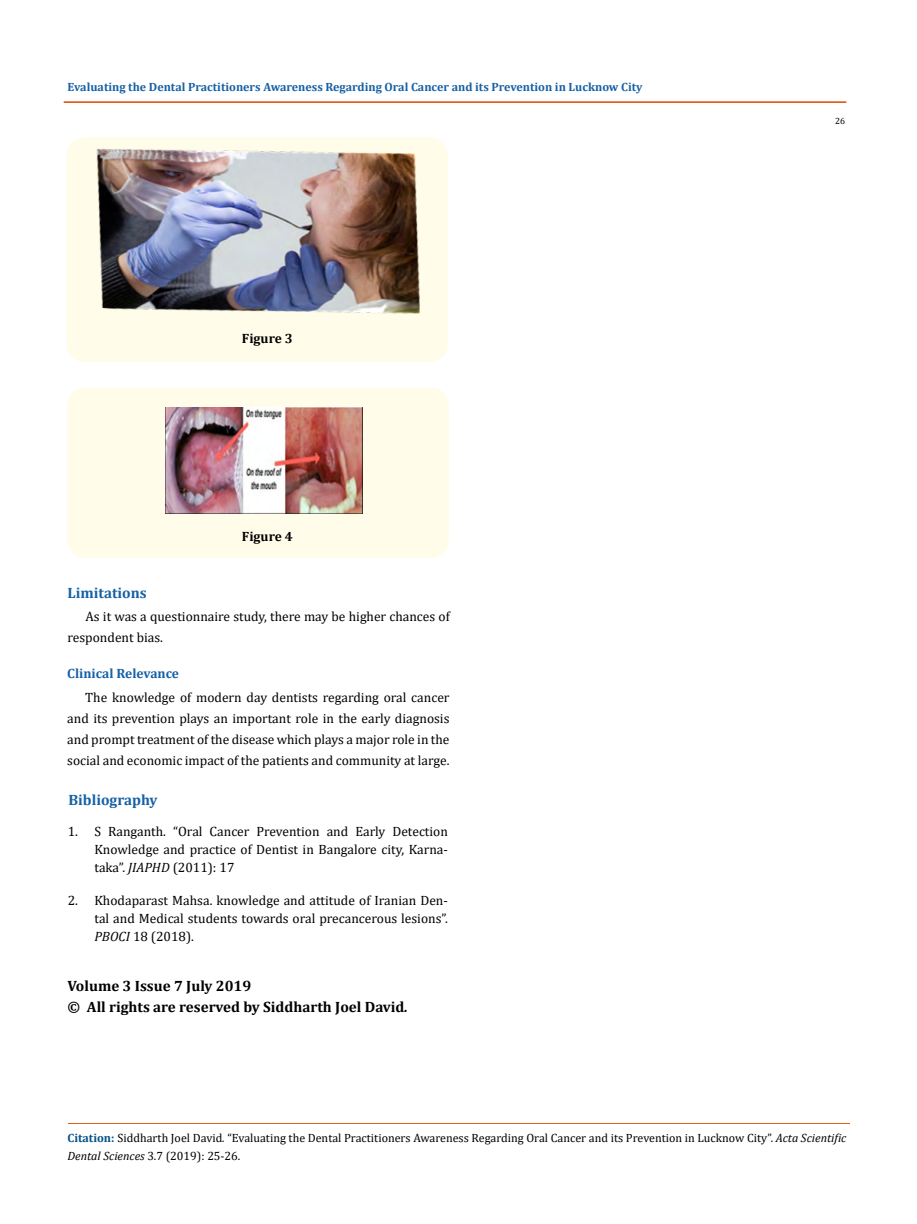
<style>
.page{position:relative;width:917px;height:1224px;background:#fff}
.page>*{position:absolute;margin:0;border:0;box-sizing:border-box;transform-origin:0 0}
.t1{font:700 15px/21px "Cambria";color:#000}
.t2{font:700 15px "Cambria";color:#1560a6}
.t3{font:13.5px/21px "Cambria";color:#000;text-align:justify}
.t4{font:700 13.5px "Cambria";color:#1560a6}
.t5{font:700 13.5px "Cambria";color:#000}
.t6{font:12px/18px "Cambria";color:#000}
.t7{font:700 12px "Cambria";color:#1560a6}
.t8{font:9px "Cambria";color:#000}
.s1{font-style:italic}
.s2{font-weight:700;color:#035089}
</style>
<div class="page">
<div style="left:67px;top:137px;width:381px;height:225px;background:#fffde9;border-radius:18px"></div>
<div style="left:67px;top:388px;width:381px;height:170px;background:#fffde9;border-radius:18px"></div>
<img style="left:165px;top:407px;width:197px;height:107px">
<hr style="left:68px;top:1124px;width:782px;height:1px;background:#e05d1a">
<div style="left:64px;top:102px;width:782px;height:1px;border:1px solid #e05d1a"></div>
<img style="left:96px;top:148px;width:324px;height:166px">
<p class="t7" style="left:67px;top:79px;width:576px">Evaluating the Dental Practitioners Awareness Regarding Oral Cancer and its Prevention in Lucknow City</p>
<p class="t5" style="left:242px;top:329px;width:52px">Figure 3</p>
<p class="t5" style="left:242px;top:526px;width:52px">Figure 4</p>
<p class="t2" style="left:67px;top:582px;width:81px">Limitations</p>
<p class="t3" style="left:67px;top:606px;width:384px;text-indent:18px">As it was a questionnaire study, there may be higher chances of respondent bias.</p>
<p class="t4" style="left:67px;top:664px;width:113px">Clinical Relevance</p>
<p class="t3" style="left:67px;top:687px;width:384px;text-indent:18px">The knowledge of modern day dentists regarding oral cancer and its prevention plays an important role in the early diagnosis and prompt treatment of the disease which plays a major role in the social and economic impact of the patients and community at large.</p>
<p class="t2" style="left:68px;top:789px;width:91px">Bibliography</p>
<p class="t3" style="left:94px;top:822px;width:355px;line-height:18px;text-indent:-27px">1. S Ranganth. “Oral Cancer Prevention and Early Detection Knowledge and practice of Dentist in Bangalore city, Karna&shy;taka”. <span class="s1">JIAPHD</span> (2011): 17</p>
<p class="t3" style="left:94px;top:891px;width:355px;line-height:18px;text-indent:-27px">2. Khodaparast Mahsa. knowledge and attitude of Iranian Den&shy;tal and Medical students towards oral precancerous lesions”.<br><span class="s1">PBOCI</span> 18 (2018).</p>
<p class="t1" style="left:67px;top:975px;width:342px">Volume 3 Issue 7 July 2019<br>© All rights are reserved by Siddharth Joel David<span class="s1">.</span></p>
<p class="t8" style="left:835px;top:115px;width:11px">26</p>
<p class="t6" style="left:67px;top:1129px;width:780px"><span class="s2">Citation:</span> Siddharth Joel David<span class="s1">.</span> “Evaluating the Dental Practitioners Awareness Regarding Oral Cancer and its Prevention in Lucknow City”. <span class="s1">Acta Scientific<br>Dental Sciences</span> 3.7 (2019): 25-26.</p>
</div>
